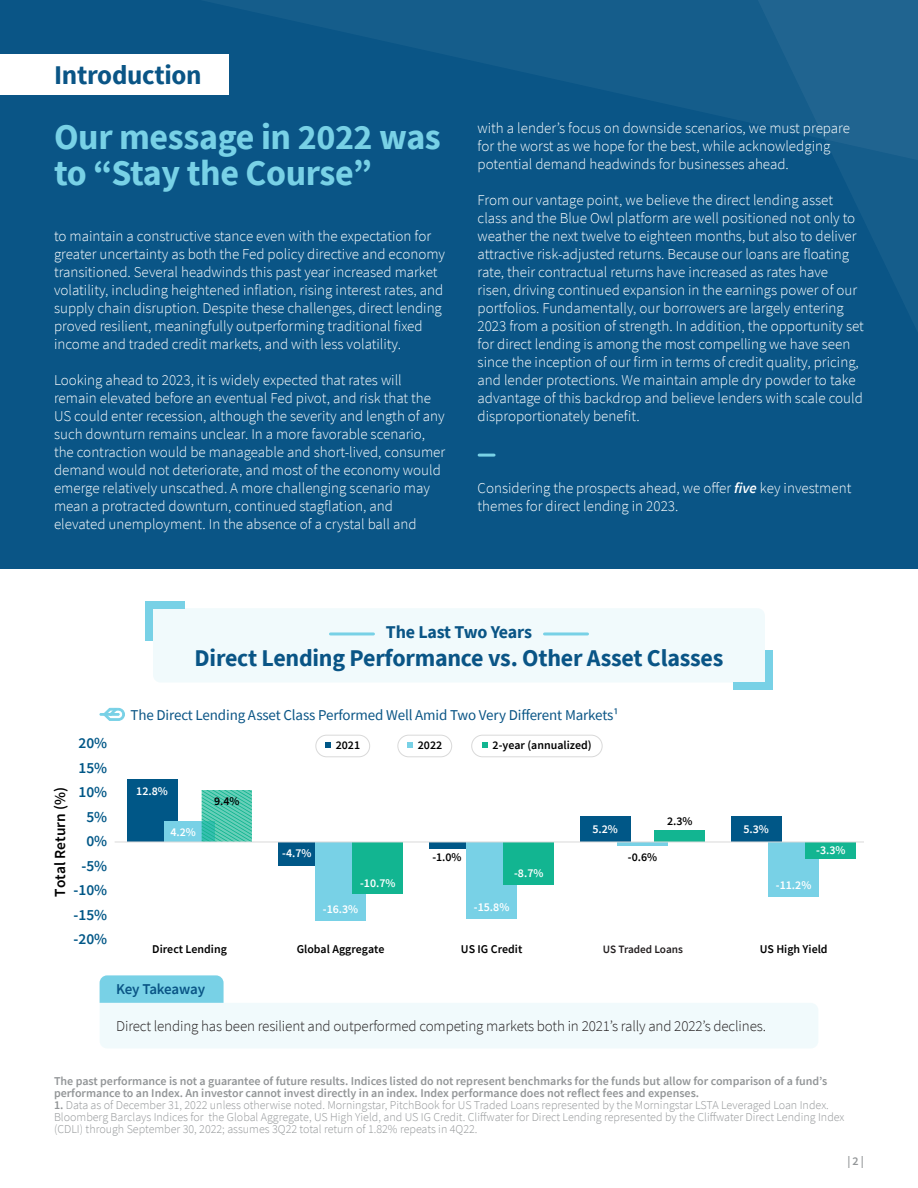
<style>
.page{position:relative;width:918px;height:1188px;background:#fff}
.page>*{position:absolute;margin:0;border:0;box-sizing:border-box;transform-origin:0 0}
.t1{font:700 36px "Source Sans Pro";letter-spacing:-.01em;color:#78d1e6}
.t2{font:700 27px "Source Sans Pro";letter-spacing:-.01em;color:#0a5586}
.t3{font:700 24px "Source Sans Pro";letter-spacing:-.01em;color:#0a5586}
.t4{font:700 18px "Source Sans Pro";letter-spacing:-.02em;color:#0a5586}
.t5{font:600 15.45px/24.5px "Source Sans Pro";color:#005787;text-align:right}
.t6{font:600 15.45px "Source Sans Pro";color:#000}
.t7{font:300 15px/18px "Source Sans Pro";color:#fff}
.t8{font:300 15px "Source Sans Pro";letter-spacing:-.01em;color:#231f20}
.t9{font:15px "Source Sans Pro";letter-spacing:-.01em;color:#0a5586}
.t10{font:600 15px "Source Sans Pro";letter-spacing:-.02em;color:#0a5586}
.t11{font:300 12px/12px "Source Sans Pro";color:#939698}
.t12{font:600 12px "Source Sans Pro";color:#939698}
.t13{font:600 11.85px "Source Sans Pro";color:#000}
.t14{font:600 11.85px "Source Sans Pro";color:#fff}
.t15{font:600 11.25px "Source Sans Pro";letter-spacing:-.005em;color:#231f20}
.s1{font-weight:600;font-style:italic}
.s2{font-weight:600}
</style>
<div class="page">
<div style="left:0;top:0;width:918px;height:569px;background:#0a5586"></div>
<svg style="left:200px;top:0;width:558px;height:124px;fill:#155d8b"></svg>
<svg style="left:758px;top:0;width:160px;height:331px"></svg>
<svg style="left:99px;top:707px;width:26px;height:14px"></svg>
<div style="left:0;top:54px;width:228px;height:40px;background:#fff"></div>
<svg style="left:100px;top:975px;width:718px;height:73px"></svg>
<hr style="left:479px;top:454px;width:15px;height:3px;background:#78d1e6">
<div style="left:153px;top:608px;width:612px;height:74px;background:#f1fafc"></div>
<div style="left:145px;top:601px;width:8px;height:40px;background:#78d1e6"></div>
<div style="left:765px;top:650px;width:8px;height:40px;background:#78d1e6"></div>
<div style="left:145px;top:601px;width:40px;height:8px;background:#78d1e6"></div>
<div style="left:733px;top:682px;width:40px;height:8px;background:#78d1e6"></div>
<hr style="left:330px;top:632px;width:44px;height:3px;background:#78d1e6">
<hr style="left:545px;top:632px;width:43px;height:3px;background:#78d1e6">
<div style="left:127px;top:779px;width:50px;height:63px;background:#005787"></div>
<div style="left:165px;top:822px;width:50px;height:20px;background:#78d1e6"></div>
<div style="left:580px;top:816px;width:50px;height:25px;background:#005787"></div>
<hr style="left:618px;top:842px;width:50px;height:3px;background:#78d1e6">
<div style="left:655px;top:831px;width:50px;height:11px;background:#12b591"></div>
<div style="left:731px;top:816px;width:50px;height:25px;background:#005787"></div>
<div style="left:769px;top:842px;width:50px;height:55px;background:#78d1e6"></div>
<div style="left:806px;top:842px;width:50px;height:16px;background:#12b591"></div>
<div style="left:278px;top:842px;width:50px;height:23px;background:#005787"></div>
<div style="left:316px;top:842px;width:50px;height:79px;background:#78d1e6"></div>
<div style="left:353px;top:842px;width:50px;height:52px;background:#12b591"></div>
<div style="left:429px;top:842px;width:50px;height:6px;background:#005787"></div>
<div style="left:467px;top:842px;width:50px;height:77px;background:#78d1e6"></div>
<div style="left:504px;top:842px;width:50px;height:42px;background:#12b591"></div>
<svg style="left:202px;top:790px;width:50px;height:52px;background:#4dc6ac"></svg>
<hr style="left:115px;top:842px;width:749px;height:1px;background:#d9d9d9">
<div style="left:316px;top:735px;width:54px;height:22px;border:1px solid #d9d9d9;border-radius:11px"></div>
<svg style="left:325px;top:742px;width:6px;height:6px"></svg>
<div style="left:398px;top:735px;width:54px;height:22px;border:1px solid #d9d9d9;border-radius:11px"></div>
<svg style="left:407px;top:742px;width:6px;height:6px"></svg>
<div style="left:471px;top:735px;width:131px;height:22px;border:1px solid #d9d9d9;border-radius:11px"></div>
<svg style="left:482px;top:742px;width:6px;height:6px"></svg>
<p class="t2" style="left:54px;top:56px;width:149px">Introduction</p>
<p class="t1" style="left:54px;top:112px;width:388px">Our message in 2022 was</p>
<p class="t1" style="left:54px;top:148px;width:320px">to “Stay the Course”</p>
<p class="t7" style="left:54px;top:227px;width:393px">to maintain a constructive stance even with the expectation for greater uncertainty as both the Fed policy directive and economy transitioned. Several headwinds this past year increased market volatility, including heightened inflation, rising interest rates, and supply chain disruption. Despite these challenges, direct lending proved resilient, meaningfully outperforming traditional fixed income and traded credit markets, and with less volatility.</p>
<p class="t7" style="left:54px;top:371px;width:393px">Looking ahead to 2023, it is widely expected that rates will remain elevated before an eventual Fed pivot, and risk that the US could enter recession, although the severity and length of any such downturn remains unclear. In a more favorable scenario, the contraction would be manageable and short-lived, consumer demand would not deteriorate, and most of the economy would emerge relatively unscathed. A more challenging scenario may mean a protracted downturn, continued stagflation, and</p>
<p class="t7" style="left:54px;top:515px;width:364px">elevated unemployment. In the absence of a crystal ball and</p>
<p class="t7" style="left:478px;top:119px;width:374px">with a lender’s focus on downside scenarios, we must prepare for the worst as we hope for the best, while acknowledging potential demand headwinds for businesses ahead.</p>
<p class="t7" style="left:478px;top:191px;width:388px">From our vantage point, we believe the direct lending asset class and the Blue Owl platform are well positioned not only to weather the next twelve to eighteen months, but also to deliver attractive risk-adjusted returns. Because our loans are floating rate, their contractual returns have increased as rates have risen, driving continued expansion in the earnings power of our portfolios. Fundamentally, our borrowers are largely entering 2023 from a position of strength. In addition, the opportunity set for direct lending is among the most compelling we have seen since the inception of our firm in terms of credit quality, pricing, and lender protections. We maintain ample dry powder to take advantage of this backdrop and believe lenders with scale could disproportionately benefit.</p>
<p class="t7" style="left:478px;top:479px;width:375px">Considering the prospects ahead, we offer <span class="s1">five</span> key investment themes for direct lending in 2023.</p>
<p class="t4" style="left:386px;top:620px;width:148px">The Last Two Years</p>
<p class="t3" style="left:195px;top:641px;width:530px">Direct Lending Performance vs. Other Asset Classes</p>
<p class="t5" style="left:78px;top:730px;width:30px">20%</p>
<p class="t5" style="left:78px;top:756px;width:30px">15%</p>
<p class="t5" style="left:78px;top:780px;width:30px">10%</p>
<p class="t6" style="left:50px;top:897px;width:111px;rotate:-90deg">Total Return (%)</p>
<p class="t5" style="left:86px;top:804px;width:22px">5%</p>
<p class="t5" style="left:73px;top:829px;width:35px">0% -5% -10% -15%</p>
<p class="t5" style="left:73px;top:927px;width:35px">-20%</p>
<p class="t9" style="left:130px;top:705px;width:490px">The Direct Lending Asset Class Performed Well Amid Two Very Different Markets¹</p>
<p class="t14" style="left:136px;top:783px;width:33px">12.8%</p>
<p class="t14" style="left:170px;top:825px;width:27px">4.2%</p>
<p class="t13" style="left:214px;top:793px;width:27px">9.4%</p>
<p class="t13" style="left:336px;top:737px;width:26px">2021</p>
<p class="t13" style="left:418px;top:737px;width:26px">2022</p>
<p class="t13" style="left:493px;top:737px;width:101px">2-year (annualized)</p>
<p class="t14" style="left:282px;top:846px;width:31px">-4.7%</p>
<p class="t14" style="left:360px;top:875px;width:37px">-10.7%</p>
<p class="t13" style="left:667px;top:813px;width:27px">2.3%</p>
<p class="t14" style="left:592px;top:821px;width:27px">5.2%</p>
<p class="t14" style="left:743px;top:821px;width:27px">5.3%</p>
<p class="t13" style="left:432px;top:849px;width:31px">-1.0%</p>
<p class="t13" style="left:628px;top:849px;width:31px">-0.6%</p>
<p class="t14" style="left:514px;top:865px;width:31px">-8.7%</p>
<p class="t14" style="left:816px;top:842px;width:31px">-3.3%</p>
<p class="t14" style="left:776px;top:878px;width:37px">-11.2%</p>
<p class="t14" style="left:323px;top:902px;width:37px">-16.3%</p>
<p class="t14" style="left:474px;top:899px;width:37px">-15.8%</p>
<p class="t13" style="left:152px;top:941px;width:76px">Direct Lending</p>
<p class="t13" style="left:297px;top:941px;width:89px">Global Aggregate</p>
<p class="t13" style="left:461px;top:941px;width:63px">US IG Credit</p>
<p class="t13" style="left:760px;top:941px;width:69px">US High Yield</p>
<p class="t15" style="left:603px;top:941px;width:82px">US Traded Loans</p>
<p class="t10" style="left:116px;top:979px;width:90px">Key Takeaway</p>
<p class="t8" style="left:116px;top:1016px;width:651px">Direct lending has been resilient and outperformed competing markets both in 2021’s rally and 2022’s declines.</p>
<p class="t12" style="left:54px;top:1074px;width:775px">The past performance is not a guarantee of future results. Indices listed do not represent benchmarks for the funds but allow for comparison of a fund’s</p>
<p class="t12" style="left:54px;top:1086px;width:647px">performance to an Index. An investor cannot invest directly in an index. Index performance does not reflect fees and expenses.</p>
<p class="t11" style="left:54px;top:1099px;width:792px"><span class="s2">1.</span> Data as of December 31, 2022 unless otherwise noted. Morningstar, PitchBook for US Traded Loans represented by the Morningstar LSTA Leveraged Loan Index.<br>Bloomberg Barclays Indices for the Global Aggregate, US High Yield, and US IG Credit. Cliffwater for Direct Lending represented by the Cliffwater Direct Lending Index (CDLI) through September 30, 2022; assumes 3Q22 total return of 1.82% repeats in 4Q22.</p>
<p class="t12" style="left:847px;top:1153px;width:18px">| 2 |</p>
</div>
